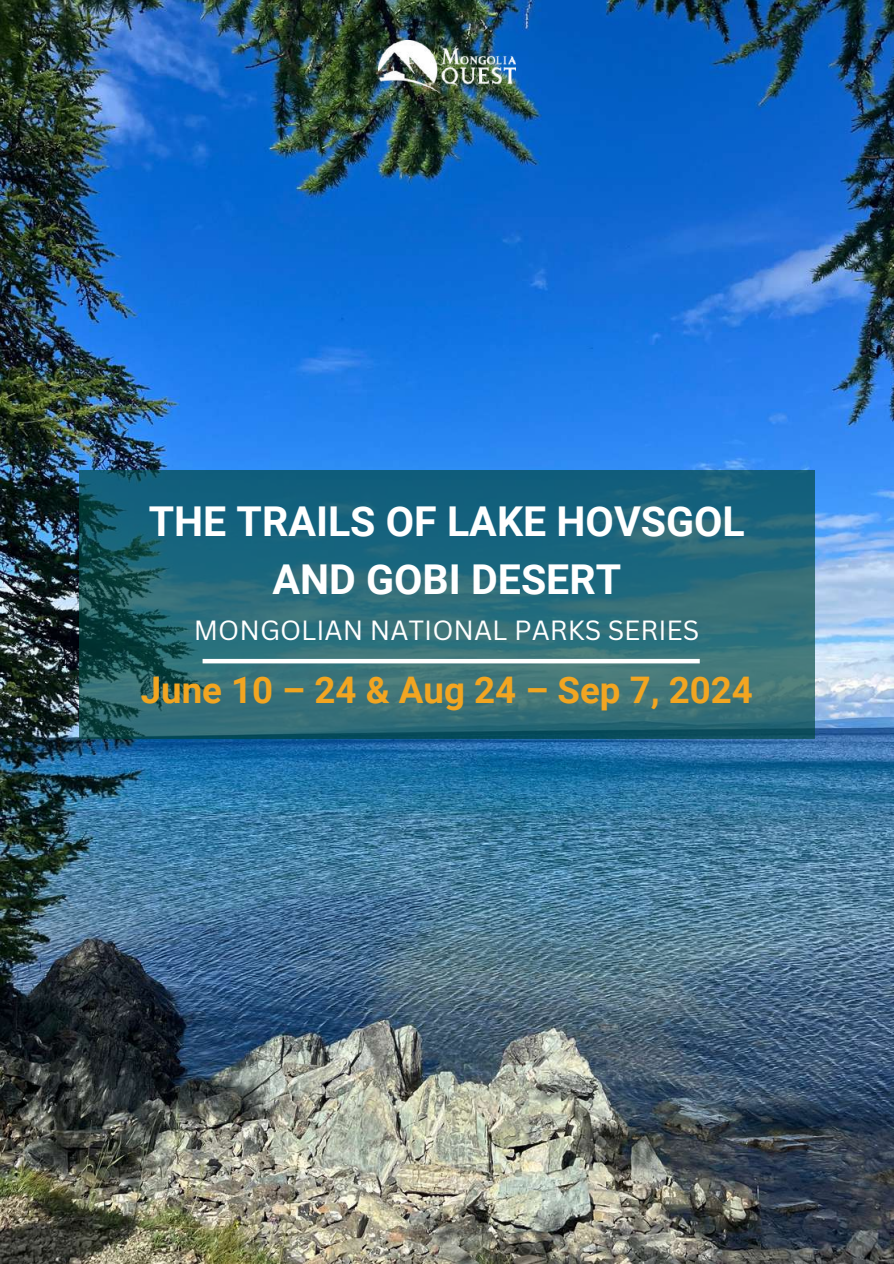
<style>
.page{position:relative;width:894px;height:1264px;background:#fff}
.page>*{position:absolute;margin:0;border:0;box-sizing:border-box;transform-origin:0 0}
.t1{font:700 41.1px/57.3px "Roboto";color:#fff;text-align:center}
.t2{font:700 36.6px "Roboto";color:#f2a521}
.t3{font:27px "Canva Sans";color:#fff}
</style>
<div class="page">
<img style="left:0;top:0;width:893px;height:1263px">
<img style="left:378px;top:40px;width:137px;height:53px">
<svg style="left:79px;top:471px;width:735px;height:268px;background:#276876"></svg>
<hr style="left:202px;top:659px;width:497px;height:4px;background:#fff">
<p class="t1" style="left:149px;top:493px;width:597px">THE TRAILS OF LAKE HOVSGOL<br>AND GOBI DESERT</p>
<p class="t3" style="left:194px;top:611px;width:507px">MONGOLIAN NATIONAL PARKS SERIES</p>
<p class="t2" style="left:141px;top:669px;width:613px">June 10 – 24 &amp; Aug 24 – Sep 7, 2024</p>
</div>
